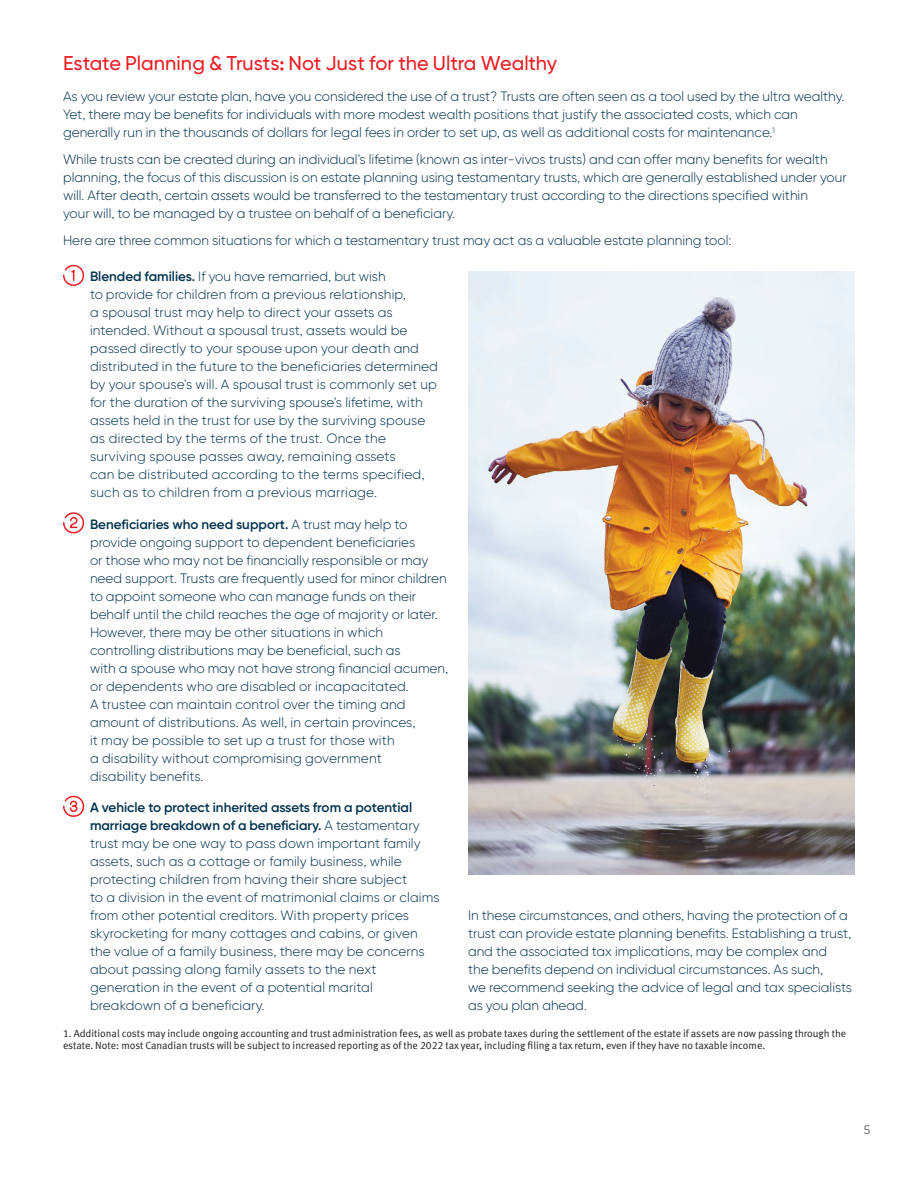
<style>
.page{position:relative;width:918px;height:1188px;background:#fff}
.page>*{position:absolute;margin:0;border:0;box-sizing:border-box;transform-origin:0 0}
.t1{font:500 19.95px "Gilroy BN";color:#ee1d23}
.t2{font:300 13.5px/18px "Gilroy BN";color:#00314d}
.t3{font:300 12px "Gilroy BN";color:#231f20}
.t4{font:10.5px/12px "Meta Normal LF";color:#231f20}
.s1{font-weight:600}
</style>
<div class="page">
<svg style="left:63px;top:264px;width:22px;height:22px"></svg>
<svg style="left:63px;top:512px;width:21px;height:22px"></svg>
<svg style="left:63px;top:795px;width:22px;height:22px"></svg>
<img style="left:468px;top:272px;width:387px;height:603px">
<p class="t1" style="left:63px;top:51px;width:496px">Estate Planning &amp; Trusts: Not Just for the Ultra Wealthy</p>
<p class="t2" style="left:63px;top:88px;width:783px">As you review your estate plan, have you considered the use of a trust? Trusts are often seen as a tool used by the ultra wealthy.<br>Yet, there may be benefits for individuals with more modest wealth positions that justify the associated costs, which can generally run in the thousands of dollars for legal fees in order to set up, as well as additional costs for maintenance.<sup>1</sup></p>
<p class="t2" style="left:63px;top:151px;width:785px">While trusts can be created during an individual’s lifetime (known as inter-vivos trusts) and can offer many benefits for wealth planning, the focus of this discussion is on estate planning using testamentary trusts, which are generally established under your will. After death, certain assets would be transferred to the testamentary trust according to the directions specified within<br>your will, to be managed by a trustee on behalf of a beneficiary.</p>
<p class="t2" style="left:63px;top:232px;width:670px">Here are three common situations for which a testamentary trust may act as a valuable estate planning tool:</p>
<p class="t2" style="left:90px;top:268px;width:350px"><span class="s1">Blended families.</span> If you have remarried, but wish<br>to provide for children from a previous relationship,<br>a spousal trust may help to direct your assets as intended. Without a spousal trust, assets would be passed directly to your spouse upon your death and distributed in the future to the beneficiaries determined by your spouse’s will. A spousal trust is commonly set up for the duration of the surviving spouse’s lifetime, with assets held in the trust for use by the surviving spouse as directed by the terms of the trust. Once the surviving spouse passes away, remaining assets<br>can be distributed according to the terms specified, such as to children from a previous marriage.</p>
<p class="t2" style="left:90px;top:515px;width:360px"><span class="s1">Beneficiaries who need support.</span> A trust may help to provide ongoing support to dependent beneficiaries<br>or those who may not be financially responsible or may need support. Trusts are frequently used for minor children to appoint someone who can manage funds on their behalf until the child reaches the age of majority or later.<br>However, there may be other situations in which controlling distributions may be beneficial, such as<br>with a spouse who may not have strong financial acumen, or dependents who are disabled or incapacitated.<br>A trustee can maintain control over the timing and amount of distributions. As well, in certain provinces,<br>it may be possible to set up a trust for those with<br>a disability without compromising government<br>disability benefits.</p>
<p class="t2" style="left:90px;top:799px;width:351px"><span class="s1">A vehicle to protect inherited assets from a potential marriage breakdown of a beneficiary.</span> A testamentary trust may be one way to pass down important family assets, such as a cottage or family business, while protecting children from having their share subject<br>to a division in the event of matrimonial claims or claims from other potential creditors. With property prices skyrocketing for many cottages and cabins, or given the value of a family business, there may be concerns about passing along family assets to the next generation in the event of a potential marital breakdown of a beneficiary.</p>
<p class="t2" style="left:468px;top:906px;width:385px">In these circumstances, and others, having the protection of a trust can provide estate planning benefits. Establishing a trust, and the associated tax implications, may be complex and<br>the benefits depend on individual circumstances. As such,<br>we recommend seeking the advice of legal and tax specialists as you plan ahead.</p>
<p class="t4" style="left:63px;top:1028px;width:785px">1. Additional costs may include ongoing accounting and trust administration fees, as well as probate taxes during the settlement of the estate if assets are now passing through the estate. Note: most Canadian trusts will be subject to increased reporting as of the 2022 tax year, including filing a tax return, even if they have no taxable income.</p>
<p class="t3" style="left:864px;top:1122px;width:8px">5</p>
</div>
